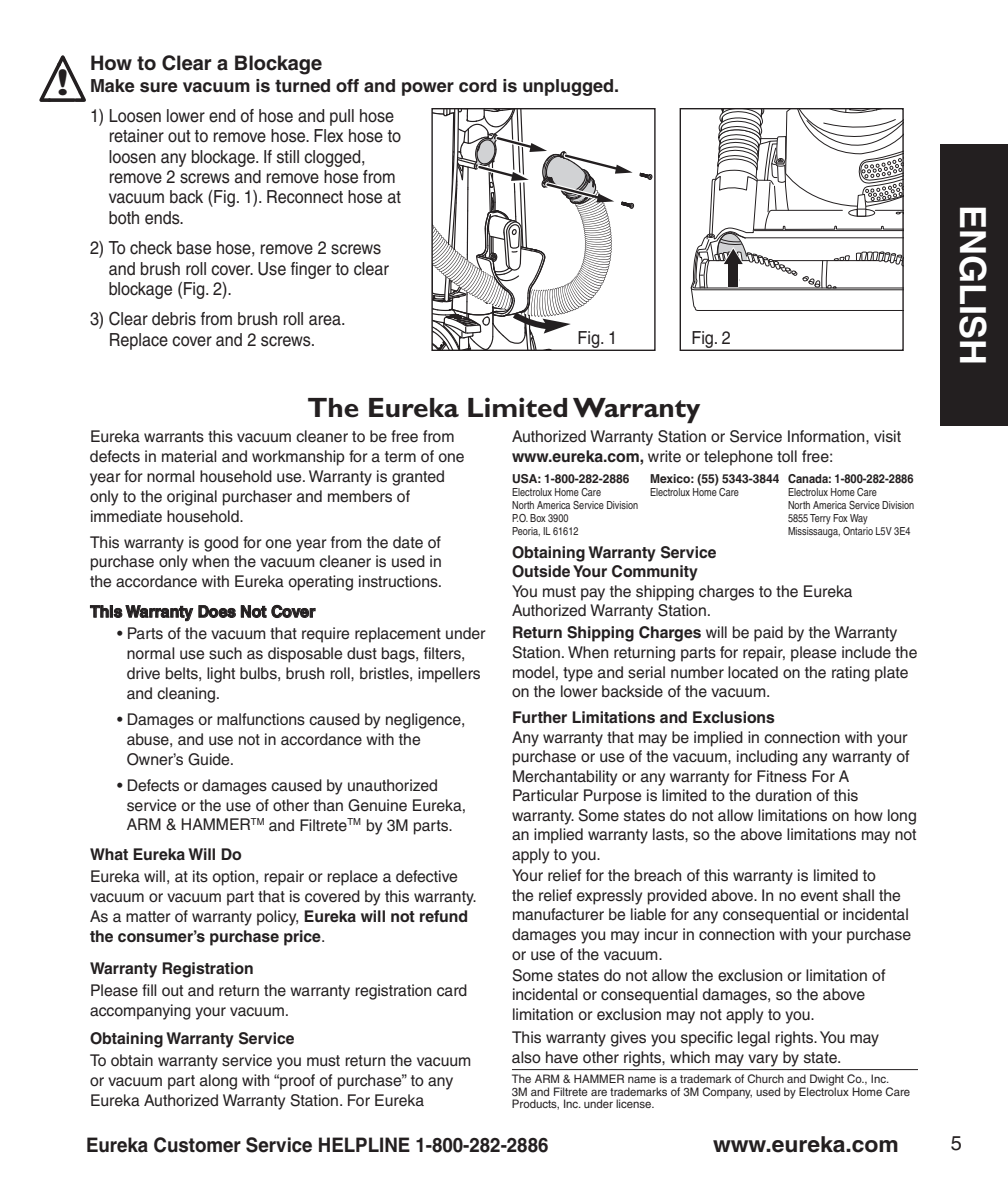
<style>
.page{position:relative;width:1008px;height:1188px;background:#fff}
.page>*{position:absolute;margin:0;border:0;box-sizing:border-box;transform-origin:0 0}
.t1{font:700 37.4px "Gill Sans";color:#231f20;scale:1.25 1}
.t2{font:700 36px "Helvetica";color:#fff}
.t3{font:700 28px "Gill Sans";color:#231f20}
.t4{font:700 22px "Helvetica";color:#231f20;scale:1.04 1}
.t5{font:700 20px "Helvetica";color:#231f20;scale:.94 1}
.t6{font:700 20px "Helvetica";color:#231f20}
.t7{font:20px "Helvetica";color:#231f20}
.t8{font:18px/20.4px "Helvetica";color:#231f20;scale:.9 1}
.t9{font:700 18px "Helvetica";color:#231f20}
.t10{font:16.2px/20px "Helvetica";color:#231f20}
.t11{font:700 16.2px/18.8px "Helvetica";color:#231f20}
.t12{font:700 12.4px "Helvetica";color:#231f20}
.t13{font:700 12.4px "Helvetica";color:#231f20;scale:.9 1}
.t14{font:11.6px/13.8px "Helvetica";color:#231f20}
.t15{font:11px/13.2px "Helvetica";color:#231f20;scale:.82 1}
.s1{font-weight:700}
</style>
<div class="page">
<div style="left:941px;top:144px;width:67px;height:282px;background:#231f20"></div>
<hr style="left:512px;top:1069px;width:406px;height:1px;background:#231f20">
<svg style="left:691px;top:110px;width:211px;height:201px"></svg>
<div style="left:680px;top:108px;width:224px;height:243px;border:1px solid #231f20"></div>
<svg style="left:39px;top:55px;width:47px;height:47px"></svg>
<svg style="left:432px;top:109px;width:221px;height:242px"></svg>
<h1 class="t1" style="left:57px;top:69px;width:12px">!</h1>
<p class="t6" style="left:90px;top:56px;width:234px">How to Clear a Blockage</p>
<p class="t9" style="left:90px;top:79px;width:531px">Make sure vacuum is turned off and power cord is unplugged.</p>
<p class="t8" style="left:109px;top:107px;width:326px;text-indent:-19px">1) Loosen lower end of hose and pull hose retainer out to remove hose. Flex hose to loosen any blockage. If still clogged, remove 2 screws and remove hose from vacuum back (Fig. 1). Reconnect hose at both ends.</p>
<p class="t8" style="left:109px;top:239px;width:313px;text-indent:-19px">2) To check base hose, remove 2 screws and brush roll cover. Use finger to clear blockage (Fig. 2).</p>
<p class="t8" style="left:109px;top:311px;width:265px;text-indent:-19px">3) Clear debris from brush roll area.<br>Replace cover and 2 screws.</p>
<p class="t8" style="left:578px;top:329px;width:45px">Fig. 1</p>
<p class="t8" style="left:691px;top:329px;width:45px">Fig. 2</p>
<h3 class="t3" style="left:307px;top:397px;width:395px">The Eureka LimitedWarranty</h3>
<p class="t10" style="left:90px;top:428px;width:376px">Eureka warrants this vacuum cleaner to be free from defects in material and workmanship for a term of one year for normal household use. Warranty is granted only to the original purchaser and members of immediate household.</p>
<p class="t10" style="left:90px;top:533px;width:354px;text-align:justify">This warranty is good for one year from the date of purchase only when the vacuum cleaner is used in the accordance with Eureka operating instructions.</p>
<p class="t11" style="left:90px;top:604px;width:227px">This Warranty Does Not Cover</p>
<p class="t10" style="left:127px;top:625px;width:360px;text-indent:-10px">• Parts of the vacuum that require replacement under normal use such as disposable dust bags, filters, drive belts, light bulbs, brush roll, bristles, impellers and cleaning.</p>
<p class="t10" style="left:127px;top:711px;width:340px;text-indent:-10px">• Damages or malfunctions caused by negligence, abuse, and use not in accordance with the<br>Owner’s Guide.</p>
<p class="t10" style="left:127px;top:777px;width:341px;text-indent:-10px">• Defects or damages caused by unauthorized service or the use of other than Genuine Eureka,<br>ARM &amp; HAMMER<sup>TM</sup> and Filtrete<sup>TM</sup> by 3M parts.</p>
<p class="t11" style="left:90px;top:847px;width:153px">What Eureka Will Do</p>
<p class="t10" style="left:90px;top:868px;width:388px">Eureka will, at its option, repair or replace a defective vacuum or vacuum part that is covered by this warranty.<br>As a matter of warranty policy, <span class="s1">Eureka will not refund the consumer’s purchase price</span>.</p>
<p class="t11" style="left:90px;top:960px;width:165px">Warranty Registration</p>
<p class="t10" style="left:90px;top:982px;width:379px">Please fill out and return the warranty registration card accompanying your vacuum.</p>
<p class="t11" style="left:90px;top:1031px;width:206px">Obtaining Warranty Service</p>
<p class="t10" style="left:90px;top:1052px;width:383px">To obtain warranty service you must return the vacuum or vacuum part along with “proof of purchase” to any<br>Eureka Authorized Warranty Station. For Eureka</p>
<p class="t10" style="left:512px;top:428px;width:391px">Authorized Warranty Station or Service Information, visit <span class="s1">www.eureka.com,</span> write or telephone toll free:</p>
<p class="t12" style="left:512px;top:474px;width:119px">USA: 1-800-282-2886</p>
<p class="t15" style="left:512px;top:487px;width:155px">Electrolux Home Care<br>North America Service Division<br>P.O. Box 3900<br>Peoria, IL 61612</p>
<p class="t13" style="left:788px;top:474px;width:141px">Canada: 1-800-282-2886</p>
<p class="t15" style="left:788px;top:487px;width:155px">Electrolux Home Care<br>North America Service Division<br>5855 Terry Fox Way<br>Mississauga, Ontario L5V 3E4</p>
<p class="t12" style="left:650px;top:474px;width:131px">Mexico: (55) 5343-3844</p>
<p class="t15" style="left:650px;top:487px;width:110px">Electrolux Home Care</p>
<p class="t11" style="left:512px;top:545px;width:206px">Obtaining Warranty Service<br>Outside Your Community</p>
<p class="t10" style="left:512px;top:583px;width:342px">You must pay the shipping charges to the Eureka<br>Authorized Warranty Station.</p>
<p class="t10" style="left:512px;top:625px;width:407px"><span class="s1">Return Shipping Charges</span> will be paid by the Warranty Station. When returning parts for repair, please include the model, type and serial number located on the rating plate on the lower backside of the vacuum.</p>
<p class="t11" style="left:512px;top:710px;width:265px">Further Limitations and Exclusions</p>
<p class="t10" style="left:512px;top:729px;width:406px">Any warranty that may be implied in connection with your purchase or use of the vacuum, including any warranty of Merchantability or any warranty for Fitness For A Particular Purpose is limited to the duration of this warranty. Some states do not allow limitations on how long an implied warranty lasts, so the above limitations may not apply to you.</p>
<p class="t10" style="left:512px;top:867px;width:401px">Your relief for the breach of this warranty is limited to<br>the relief expressly provided above. In no event shall the manufacturer be liable for any consequential or incidental damages you may incur in connection with your purchase or use of the vacuum.</p>
<p class="t10" style="left:512px;top:967px;width:375px">Some states do not allow the exclusion or limitation of incidental or consequential damages, so the above limitation or exclusion may not apply to you.</p>
<p class="t10" style="left:512px;top:1030px;width:369px">This warranty gives you specific legal rights.You may also have other rights, which may vary by state.</p>
<p class="t14" style="left:512px;top:1073px;width:400px">The ARM &amp; HAMMER name is a trademark of Church and Dwight Co., Inc.<br>3M and Filtrete are trademarks of 3M Company, used by Electrolux Home Care</p>
<p class="t14" style="left:512px;top:1098px;width:144px">Products, Inc. under license.</p>
<h2 class="t2" style="left:986px;top:205px;width:161px;rotate:90deg">ENGLISH</h2>
<p class="t5" style="left:86px;top:1137px;width:493px">Eureka Customer Service HELPLINE 1-800-282-2886</p>
<h3 class="t4" style="left:713px;top:1136px;width:180px">www.eureka.com</h3>
<p class="t7" style="left:951px;top:1136px;width:13px">5</p>
</div>
